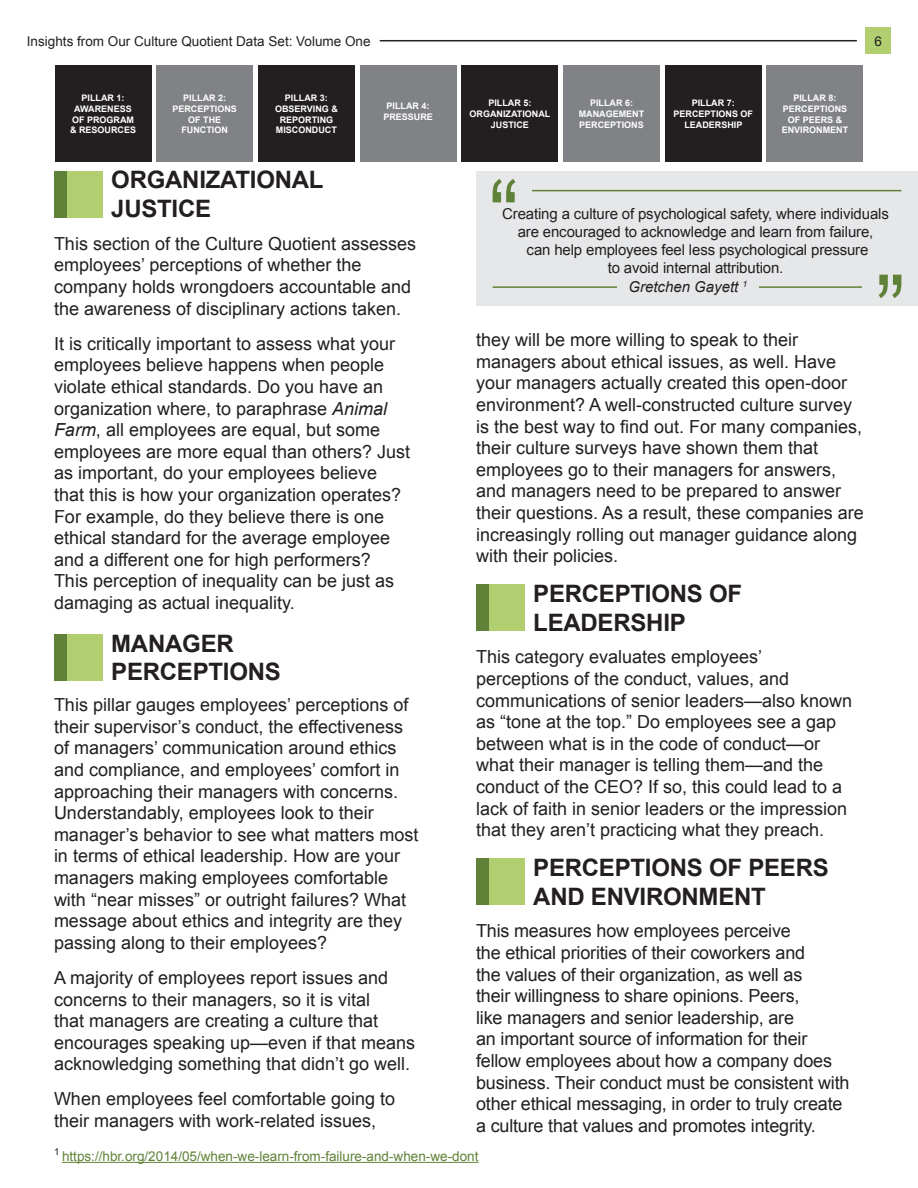
<style>
.page{position:relative;width:918px;height:1188px;background:#fff}
.page>*{position:absolute;margin:0;border:0;box-sizing:border-box;transform-origin:0 0}
.t1{font:700 24px/28.8px "Arial";letter-spacing:-.01em;color:#231f20}
.t2{font:18px/21.6px "Arial";color:#231f20}
.t3{font:15px/18px "Arial";letter-spacing:-.01em;color:#231f20;text-align:center}
.t4{font:italic 15px "Arial";color:#231f20}
.t5{font:13.5px "Arial";color:#608138}
.t6{font:13.5px "Arial";color:#231f20}
.t7{font:700 9px/10.8px "Arial";color:#fff;text-align:center}
.s1{font-style:italic}
</style>
<div class="page">
<div style="left:476px;top:171px;width:442px;height:135px;background:#e6e7e9"></div>
<div style="left:67px;top:171px;width:36px;height:46px;background:#b1cf70"></div>
<div style="left:54px;top:171px;width:13px;height:46px;background:#608138"></div>
<div style="left:489px;top:585px;width:36px;height:46px;background:#b1cf70"></div>
<div style="left:476px;top:585px;width:13px;height:46px;background:#608138"></div>
<div style="left:489px;top:859px;width:36px;height:46px;background:#b1cf70"></div>
<div style="left:476px;top:859px;width:13px;height:46px;background:#608138"></div>
<div style="left:67px;top:634px;width:36px;height:46px;background:#b1cf70"></div>
<div style="left:54px;top:634px;width:13px;height:46px;background:#608138"></div>
<hr style="left:62px;top:1162px;width:416px;height:1px;background:#608138">
<svg style="left:493px;top:179px;width:22px;height:23px"></svg>
<hr style="left:532px;top:190px;width:369px;height:1px;background:#608138">
<svg style="left:879px;top:275px;width:22px;height:23px"></svg>
<hr style="left:493px;top:286px;width:369px;height:2px;background:#608138">
<div style="left:617px;top:277px;width:142px;height:20px;background:#e6e7e9"></div>
<div style="left:157px;top:66px;width:96px;height:96px;background:#808285"></div>
<div style="left:55px;top:66px;width:96px;height:96px;background:#231f20"></div>
<div style="left:258px;top:66px;width:97px;height:96px;background:#231f20"></div>
<div style="left:360px;top:66px;width:96px;height:96px;background:#808285"></div>
<div style="left:462px;top:66px;width:96px;height:96px;background:#231f20"></div>
<div style="left:563px;top:66px;width:97px;height:96px;background:#808285"></div>
<div style="left:665px;top:66px;width:96px;height:96px;background:#231f20"></div>
<div style="left:767px;top:66px;width:96px;height:96px;background:#808285"></div>
<div style="left:865px;top:27px;width:26px;height:27px;background:#b1cf70"></div>
<hr style="left:380px;top:40px;width:477px;height:1px;background:#231f20">
<p class="t6" style="left:27px;top:32px;width:345px">Insights from Our Culture Quotient Data Set: Volume One</p>
<p class="t6" style="left:874px;top:32px;width:9px">6</p>
<p class="t7" style="left:82px;top:93px;width:45px">PILLAR 1:</p>
<p class="t7" style="left:74px;top:104px;width:59px">AWARENESS</p>
<p class="t7" style="left:72px;top:114px;width:64px">OF PROGRAM</p>
<p class="t7" style="left:70px;top:125px;width:68px">&amp; RESOURCES</p>
<p class="t7" style="left:183px;top:93px;width:45px">PILLAR 2:</p>
<p class="t7" style="left:172px;top:104px;width:66px">PERCEPTIONS</p>
<p class="t7" style="left:188px;top:114px;width:35px">OF THE</p>
<p class="t7" style="left:181px;top:125px;width:48px">FUNCTION</p>
<p class="t7" style="left:285px;top:93px;width:45px">PILLAR 3:</p>
<p class="t7" style="left:275px;top:104px;width:64px">OBSERVING &amp;</p>
<p class="t7" style="left:280px;top:114px;width:55px">REPORTING</p>
<p class="t7" style="left:276px;top:125px;width:62px">MISCONDUCT</p>
<p class="t7" style="left:387px;top:101px;width:45px">PILLAR 4:</p>
<p class="t7" style="left:383px;top:111px;width:51px">PRESSURE</p>
<p class="t7" style="left:488px;top:98px;width:45px">PILLAR 5:</p>
<p class="t7" style="left:470px;top:109px;width:82px">ORGANIZATIONAL</p>
<p class="t7" style="left:491px;top:120px;width:40px">JUSTICE</p>
<p class="t7" style="left:590px;top:98px;width:45px">PILLAR 6:</p>
<p class="t7" style="left:579px;top:109px;width:67px">MANAGEMENT</p>
<p class="t7" style="left:579px;top:120px;width:66px">PERCEPTIONS</p>
<p class="t7" style="left:692px;top:98px;width:45px">PILLAR 7:</p>
<p class="t7" style="left:674px;top:109px;width:81px">PERCEPTIONS OF<br>LEADERSHIP</p>
<p class="t7" style="left:793px;top:93px;width:45px">PILLAR 8:</p>
<p class="t7" style="left:782px;top:104px;width:68px">PERCEPTIONS<br>OF PEERS &amp;<br>ENVIRONMENT</p>
<p class="t1" style="left:111px;top:166px;width:214px">ORGANIZATIONAL</p>
<p class="t1" style="left:111px;top:195px;width:101px">JUSTICE</p>
<p class="t2" style="left:54px;top:233px;width:364px">This section of the Culture Quotient assesses employees’ perceptions of whether the company holds wrongdoers accountable and the awareness of disciplinary actions taken.</p>
<p class="t2" style="left:54px;top:333px;width:358px">It is critically important to assess what your employees believe happens when people violate ethical standards. Do you have an organization where, to paraphrase <span class="s1">Animal Farm</span>, all employees are equal, but some employees are more equal than others? Just as important, do your employees believe that this is how your organization operates?<br>For example, do they believe there is one ethical standard for the average employee and a different one for high performers?<br>This perception of inequality can be just as damaging as actual inequality.</p>
<p class="t3" style="left:502px;top:205px;width:388px">Creating a culture of psychological safety, where individuals are encouraged to acknowledge and learn from failure,</p>
<p class="t3" style="left:527px;top:241px;width:343px">can help employees feel less psychological pressure</p>
<p class="t3" style="left:608px;top:259px;width:177px">to avoid internal attribution.</p>
<p class="t4" style="left:628px;top:277px;width:121px">Gretchen Gayett <sup>1</sup></p>
<p class="t2" style="left:476px;top:329px;width:389px">they will be more willing to speak to their managers about ethical issues, as well. Have your managers actually created this open-door environment? A well-constructed culture survey is the best way to find out. For many companies, their culture surveys have shown them that employees go to their managers for answers, and managers need to be prepared to answer their questions. As a result, these companies are increasingly rolling out manager guidance along with their policies.</p>
<p class="t1" style="left:533px;top:580px;width:210px">PERCEPTIONS OF<br>LEADERSHIP</p>
<p class="t2" style="left:476px;top:646px;width:378px">This category evaluates employees’ perceptions of the conduct, values, and communications of senior leaders—also known as “tone at the top.” Do employees see a gap between what is in the code of conduct—or what their manager is telling them—and the conduct of the CEO? If so, this could lead to a lack of faith in senior leaders or the impression that they aren’t practicing what they preach.</p>
<p class="t1" style="left:533px;top:854px;width:297px">PERCEPTIONS OF PEERS<br>AND ENVIRONMENT</p>
<p class="t2" style="left:476px;top:920px;width:375px">This measures how employees perceive<br>the ethical priorities of their coworkers and<br>the values of their organization, as well as<br>their willingness to share opinions. Peers,<br>like managers and senior leadership, are<br>an important source of information for their fellow employees about how a company does business. Their conduct must be consistent with other ethical messaging, in order to truly create a culture that values and promotes integrity.</p>
<p class="t1" style="left:111px;top:630px;width:124px">MANAGER</p>
<p class="t1" style="left:111px;top:658px;width:171px">PERCEPTIONS</p>
<p class="t2" style="left:54px;top:694px;width:366px">This pillar gauges employees’ perceptions of their supervisor’s conduct, the effectiveness of managers’ communication around ethics and compliance, and employees’ comfort in approaching their managers with concerns.<br>Understandably, employees look to their manager’s behavior to see what matters most in terms of ethical leadership. How are your managers making employees comfortable with “near misses” or outright failures? What message about ethics and integrity are they passing along to their employees?</p>
<p class="t2" style="left:54px;top:967px;width:363px">A majority of employees report issues and concerns to their managers, so it is vital<br>that managers are creating a culture that encourages speaking up—even if that means acknowledging something that didn’t go well.</p>
<p class="t2" style="left:54px;top:1089px;width:343px">When employees feel comfortable going to their managers with work-related issues,</p>
<p class="t5" style="left:54px;top:1147px;width:426px"><sup>1</sup> https://hbr.org/2014/05/when-we-learn-from-failure-and-when-we-dont</p>
</div>
